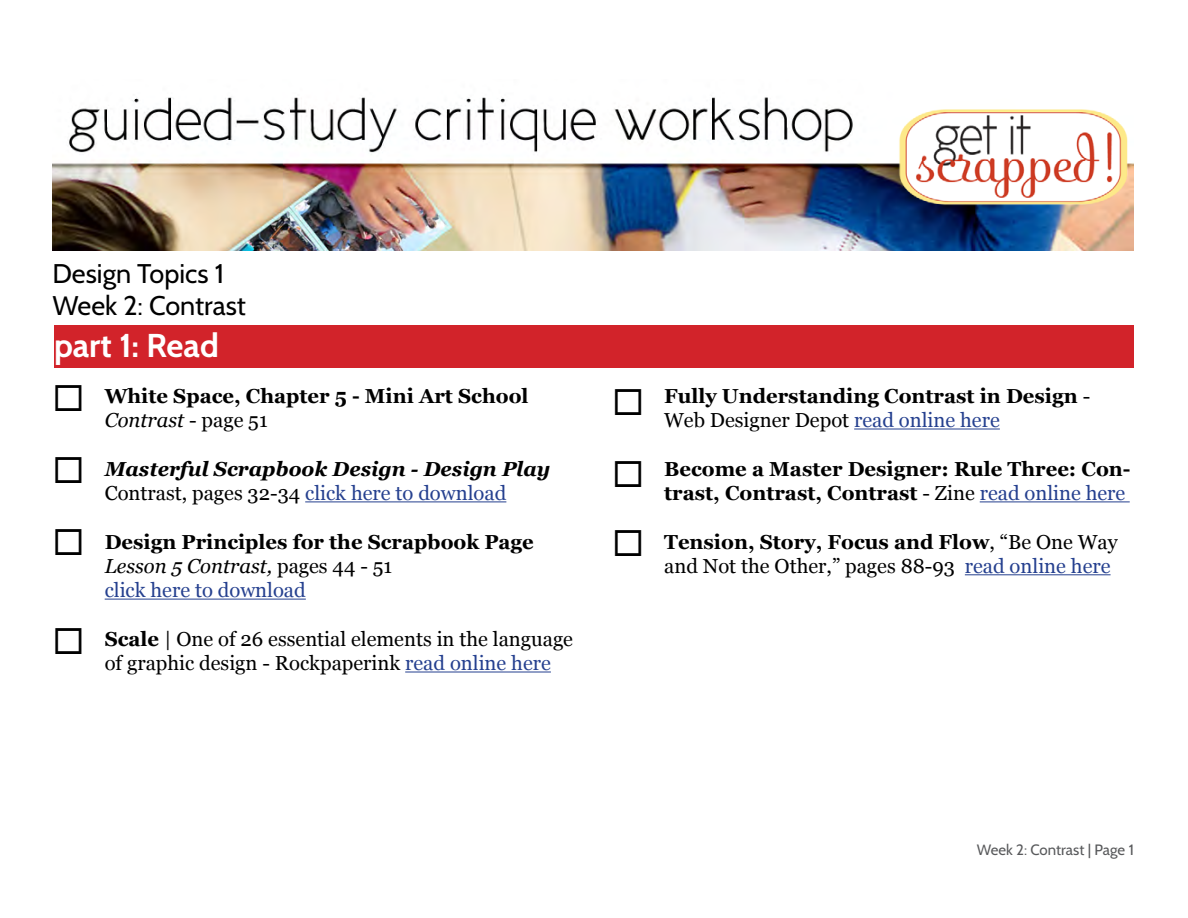
<style>
.page{position:relative;width:1188px;height:918px;background:#fff}
.page>*{position:absolute;margin:0;border:0;box-sizing:border-box;transform-origin:0 0}
.t1{font:36px/72px "Wingdings";color:#000;text-align:justify}
.t2{font:700 33px "Cabin";color:#fff}
.t3{font:27px/32.4px "Cabin";color:#000}
.t4{font:700 20.25px/24.3px "Georgia";color:#000}
.t5{font:20.25px/24.3px "Georgia";color:#000}
.t6{font:italic 700 20.25px/24.3px "Georgia";color:#000}
.t7{font:15px "Cabin";color:#58595b}
.s1{font-weight:400;font-style:italic}
.s2{font-weight:400}
.s3{font-weight:400;font-style:normal}
.s4{font-weight:400;font-style:normal;color:#25408f}
.s5{font-weight:400;color:#25408f}
.s6{font-weight:700}
.s7{color:#25408f}
</style>
<div class="page">
<img style="left:52px;top:97px;width:1082px;height:154px">
<hr style="left:305px;top:501px;width:201px;height:1px;background:#25408f">
<hr style="left:105px;top:599px;width:201px;height:1px;background:#25408f">
<hr style="left:405px;top:672px;width:146px;height:1px;background:#25408f">
<hr style="left:854px;top:429px;width:146px;height:1px;background:#25408f">
<hr style="left:980px;top:501px;width:150px;height:1px;background:#25408f">
<hr style="left:965px;top:574px;width:146px;height:1px;background:#25408f">
<div style="left:54px;top:325px;width:1080px;height:43px;background:#d2232a"></div>
<img style="left:892px;top:101px;width:242px;height:112px">
<h3 class="t3" style="left:52px;top:257px;width:195px">Design Topics 1<br>Week 2: Contrast</h3>
<h2 class="t2" style="left:54px;top:326px;width:166px">part 1: Read</h2>
<h1 class="t1" style="left:52px;top:362px;width:34px">◻ ◻ ◻</h1>
<h1 class="t1" style="left:612px;top:368px;width:34px;line-height:70.5px">◻ ◻ ◻</h1>
<p class="t4" style="left:105px;top:384px;width:425px">White Space, Chapter 5 - Mini Art School<br><span class="s1">Contrast</span> <span class="s2">- page 51</span></p>
<p class="t6" style="left:105px;top:457px;width:447px">Masterful Scrapbook Design - Design Play<br><span class="s3">Contrast, pages 32-34</span> <span class="s4">click here to download</span></p>
<p class="t4" style="left:105px;top:530px;width:431px">Design Principles for the Scrapbook Page<br><span class="s1">Lesson 5 Contrast,</span> <span class="s2">pages 44 - 51<br></span><span class="s5">click here to download</span></p>
<p class="t5" style="left:105px;top:627px;width:470px"><span class="s6">Scale</span> | One of 26 essential elements in the language of graphic design - Rockpaperink <span class="s7">read online here</span></p>
<p class="t4" style="left:664px;top:384px;width:428px">Fully Understanding Contrast in Design <span class="s2">-<br>Web Designer Depot</span> <span class="s5">read online here</span></p>
<p class="t4" style="left:664px;top:457px;width:468px">Become a Master Designer: Rule Three: Con&shy;trast, Contrast, Contrast <span class="s2">- Zine</span> <span class="s5">read online here</span></p>
<p class="t5" style="left:664px;top:530px;width:455px"><span class="s6">Tension, Story, Focus and Flow</span>, “Be One Way and Not the Other,” pages 88-93 <span class="s7">read online here</span></p>
<p class="t7" style="left:977px;top:840px;width:159px">Week 2: Contrast | Page 1</p>
</div>
